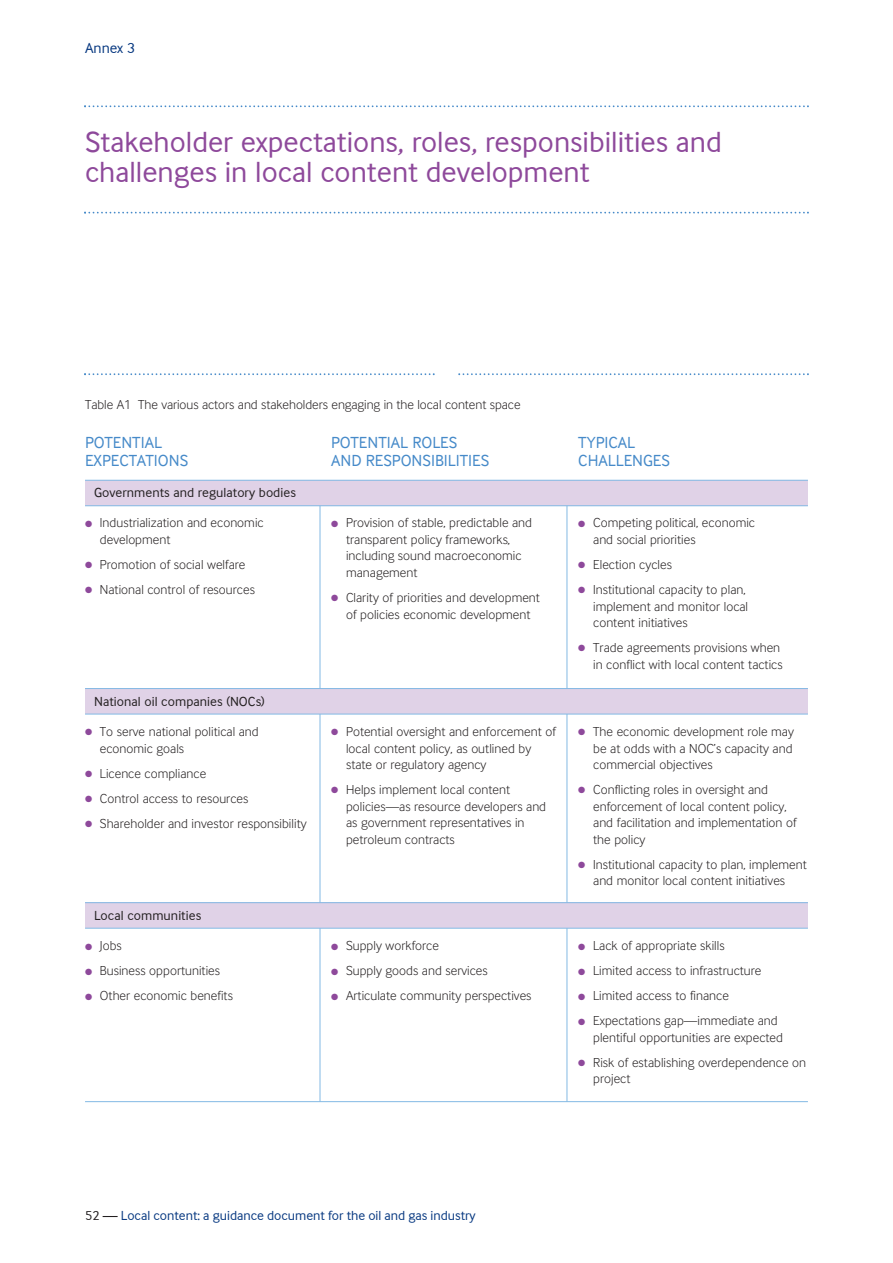
<style>
.page{position:relative;width:893px;height:1263px;background:#fff}
.page>*{position:absolute;margin:0;border:0;box-sizing:border-box;transform-origin:0 0}
.t1{font:30px/30px "Inter Face Da Ma";color:#8e499b}
.t2{font:16.5px/18px "Inter Face Da Ma";color:#468ac9}
.t3{font:15px "Inter Face Da Ma";color:#083981}
.t4{font:13.5px/16.5px "Inter Face Da Ma Lt";letter-spacing:.005em;color:#231f20}
.t5{font:13.5px "Inter Face Da Ma";letter-spacing:.005em;color:#231f20}
.t6{font:13.5px "Inter Face Da Ma";color:#083981}
.s1{color:#8e499b}
.s2{color:#231f20}
</style>
<div class="page">
<div style="left:85px;top:903px;width:723px;height:25px;background:#e0d2e7"></div>
<hr style="left:85px;top:928px;width:723px;height:1px;background:#83b9e4">
<hr style="left:85px;top:1101px;width:723px;height:1px;background:#83b9e4">
<div style="left:85px;top:688px;width:723px;height:26px;background:#e0d2e7"></div>
<div style="left:85px;top:480px;width:723px;height:26px;background:#e0d2e7"></div>
<svg style="left:84px;top:105px;width:725px;height:2px"></svg>
<svg style="left:84px;top:212px;width:725px;height:2px"></svg>
<svg style="left:458px;top:373px;width:351px;height:2px"></svg>
<svg style="left:84px;top:373px;width:351px;height:2px"></svg>
<hr style="left:85px;top:688px;width:723px;height:1px;background:#83b9e4">
<hr style="left:320px;top:506px;width:1px;height:182px;background:#83b9e4">
<hr style="left:567px;top:506px;width:1px;height:182px;background:#83b9e4">
<hr style="left:320px;top:714px;width:1px;height:189px;background:#83b9e4">
<hr style="left:567px;top:714px;width:1px;height:189px;background:#83b9e4">
<hr style="left:320px;top:928px;width:1px;height:174px;background:#83b9e4">
<hr style="left:567px;top:928px;width:1px;height:174px;background:#83b9e4">
<hr style="left:85px;top:480px;width:723px;height:1px;background:#83b9e4">
<hr style="left:85px;top:505px;width:723px;height:1px;background:#83b9e4">
<hr style="left:85px;top:714px;width:723px;height:1px;background:#83b9e4">
<hr style="left:85px;top:902px;width:723px;height:1px;background:#83b9e4">
<p class="t3" style="left:85px;top:39px;width:52px">Annex 3</p>
<h1 class="t1" style="left:85px;top:127px;width:638px">Stakeholder expectations, roles, responsibilities and challenges in local content development</h1>
<p class="t4" style="left:85px;top:396px;width:437px">Table A1 The various actors and stakeholders engaging in the local content space</p>
<p class="t2" style="left:85px;top:433px;width:105px">POTENTIAL<br>EXPECTATIONS</p>
<p class="t2" style="left:331px;top:433px;width:160px">POTENTIAL ROLES<br>AND RESPONSIBILITIES</p>
<p class="t2" style="left:578px;top:433px;width:93px">TYPICAL<br>CHALLENGES</p>
<p class="t5" style="left:94px;top:485px;width:203px">Governments and regulatory bodies</p>
<p class="t4" style="left:100px;top:515px;width:165px;text-indent:-15px"><span class="s1">●</span> Industrialization and economic development</p>
<p class="t4" style="left:85px;top:556px;width:162px"><span class="s1">●</span> Promotion of social welfare</p>
<p class="t4" style="left:85px;top:581px;width:171px"><span class="s1">●</span> National control of resources</p>
<p class="t5" style="left:94px;top:694px;width:172px">National oil companies (NOCs)</p>
<p class="t4" style="left:100px;top:723px;width:160px;text-indent:-15px"><span class="s1">●</span> To serve national political and economic goals</p>
<p class="t4" style="left:85px;top:765px;width:123px"><span class="s1">●</span> Licence compliance</p>
<p class="t4" style="left:85px;top:790px;width:165px"><span class="s1">●</span> Control access to resources</p>
<p class="t4" style="left:85px;top:815px;width:223px"><span class="s1">●</span> Shareholder and investor responsibility</p>
<p class="t5" style="left:94px;top:908px;width:109px">Local communities</p>
<p class="t4" style="left:85px;top:937px;width:38px"><span class="s1">●</span> Jobs</p>
<p class="t4" style="left:85px;top:962px;width:137px"><span class="s1">●</span> Business opportunities</p>
<p class="t4" style="left:85px;top:987px;width:149px"><span class="s1">●</span> Other economic benefits</p>
<p class="t4" style="left:346px;top:515px;width:188px;text-indent:-15px"><span class="s1">●</span> Provision of stable, predictable and transparent policy frameworks, including sound macroeconomic management</p>
<p class="t4" style="left:331px;top:589px;width:210px;text-align:center"><span class="s1">●</span> Clarity of priorities and development of policies economic development</p>
<p class="t4" style="left:593px;top:515px;width:163px;text-indent:-15px"><span class="s1">●</span> Competing political, economic and social priorities</p>
<p class="t4" style="left:578px;top:556px;width:95px"><span class="s1">●</span> Election cycles</p>
<p class="t4" style="left:593px;top:581px;width:156px;text-indent:-15px"><span class="s1">●</span> Institutional capacity to plan, implement and monitor local content initiatives</p>
<p class="t4" style="left:578px;top:639px;width:206px;text-align:right"><span class="s1">●</span> Trade agreements provisions when in conflict with local content tactics</p>
<p class="t4" style="left:346px;top:723px;width:211px;text-indent:-15px"><span class="s1">●</span> Potential oversight and enforcement of local content policy, as outlined by state or regulatory agency</p>
<p class="t4" style="left:346px;top:781px;width:202px;text-indent:-15px"><span class="s1">●</span> Helps implement local content policies—as resource developers and as government representatives in petroleum contracts</p>
<p class="t4" style="left:593px;top:723px;width:202px;text-align:justify;text-indent:-15px"><span class="s1">●</span> The economic development role may be at odds with a NOC’s capacity and commercial objectives</p>
<p class="t4" style="left:593px;top:781px;width:205px;text-indent:-15px"><span class="s1">●</span> Conflicting roles in oversight and enforcement of local content policy, and facilitation and implementation of the policy</p>
<p class="t4" style="left:578px;top:856px;width:230px;text-align:center"><span class="s1">●</span> Institutional capacity to plan, implement and monitor local content initiatives</p>
<p class="t4" style="left:331px;top:937px;width:109px"><span class="s1">●</span> Supply workforce</p>
<p class="t4" style="left:331px;top:962px;width:158px"><span class="s1">●</span> Supply goods and services</p>
<p class="t4" style="left:331px;top:987px;width:202px"><span class="s1">●</span> Articulate community perspectives</p>
<p class="t4" style="left:578px;top:937px;width:148px"><span class="s1">●</span> Lack of appropriate skills</p>
<p class="t4" style="left:578px;top:962px;width:185px"><span class="s1">●</span> Limited access to infrastructure</p>
<p class="t4" style="left:578px;top:987px;width:152px"><span class="s1">●</span> Limited access to finance</p>
<p class="t4" style="left:593px;top:1012px;width:191px;text-indent:-15px"><span class="s1">●</span> Expectations gap—immediate and plentiful opportunities are expected</p>
<p class="t4" style="left:593px;top:1054px;width:214px;text-indent:-15px"><span class="s1">●</span> Risk of establishing overdependence on project</p>
<p class="t6" style="left:85px;top:1208px;width:392px"><span class="s2">52 —</span> Local content: a guidance document for the oil and gas industry</p>
</div>
